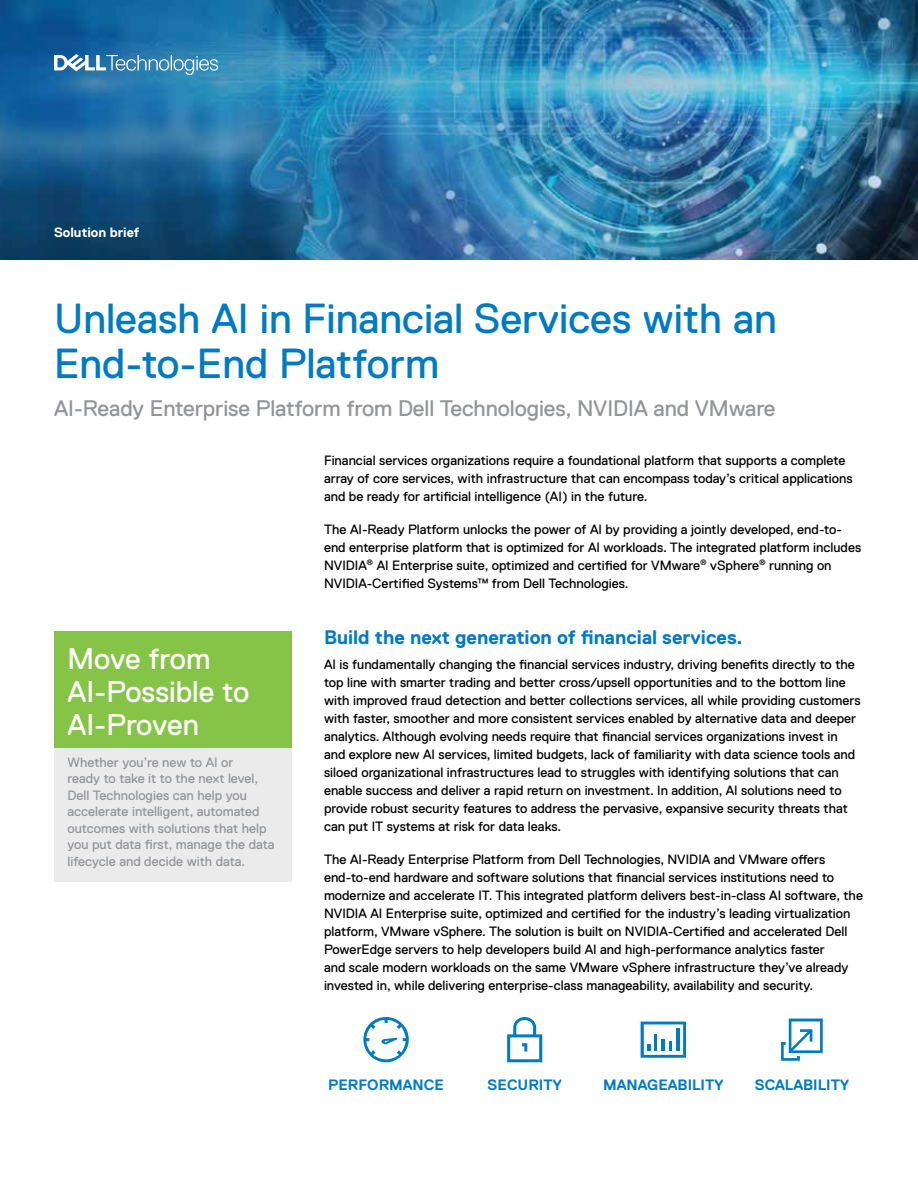
<style>
.page{position:relative;width:918px;height:1188px;background:#fff}
.page>*{position:absolute;margin:0;border:0;box-sizing:border-box;transform-origin:0 0}
.t1{font:42px/45px "Dell Replica";color:#007bc3}
.t2{font:30px/33px "Dell Replica";color:#fff}
.t3{font:22.5px "Dell Replica";letter-spacing:-.005em;color:#939598}
.t4{font:700 19.5px "Dell Replica";color:#007bc3}
.t5{font:700 15px "Dell Replica";color:#007bc3}
.t6{font:13.5px/18px "Dell Replica";color:#000}
.t7{font:13.5px/16.5px "Dell Replica";color:#939598}
.t8{font:700 13.5px "Dell Replica";color:#fff}
</style>
<div class="page">
<img style="left:0;top:0;width:918px;height:259px">
<svg style="left:54px;top:54px;width:164px;height:21px;background:#5c9ac2"></svg>
<svg style="left:363px;top:1017px;width:46px;height:45px"></svg>
<svg style="left:507px;top:1017px;width:35px;height:45px"></svg>
<svg style="left:641px;top:1022px;width:45px;height:36px"></svg>
<svg style="left:781px;top:1019px;width:42px;height:42px"></svg>
<div style="left:54px;top:632px;width:238px;height:116px;background:#85c446"></div>
<div style="left:54px;top:748px;width:238px;height:133px;background:#ebebec"></div>
<p class="t8" style="left:54px;top:225px;width:87px">Solution brief</p>
<h1 class="t1" style="left:54px;top:296px;width:724px">Unleash AI in Financial Services with an<br>End-to-End Platform</h1>
<h3 class="t3" style="left:54px;top:396px;width:723px">AI-Ready Enterprise Platform from Dell Technologies, NVIDIA and VMware</h3>
<h2 class="t2" style="left:68px;top:642px;width:183px">Move from<br>AI-Possible to<br>AI-Proven</h2>
<p class="t7" style="left:68px;top:754px;width:208px">Whether you’re new to AI or<br>ready to take it to the next level,<br>Dell Technologies can help you accelerate intelligent, automated outcomes with solutions that help you put data first, manage the data lifecycle and decide with data.</p>
<p class="t6" style="left:324px;top:451px;width:530px">Financial services organizations require a foundational platform that supports a complete array of core services, with infrastructure that can encompass today’s critical applications and be ready for artificial intelligence (AI) in the future.</p>
<p class="t6" style="left:324px;top:520px;width:539px">The AI-Ready Platform unlocks the power of AI by providing a jointly developed, end-to&shy;end enterprise platform that is optimized for AI workloads. The integrated platform includes NVIDIA<sup>®</sup> AI Enterprise suite, optimized and certified for VMware<sup>®</sup> vSphere<sup>®</sup> running on NVIDIA-Certified Systems™ from Dell Technologies.</p>
<h3 class="t4" style="left:324px;top:626px;width:420px">Build the next generation of financial services.</h3>
<p class="t6" style="left:324px;top:655px;width:538px">AI is fundamentally changing the financial services industry, driving benefits directly to the top line with smarter trading and better cross/upsell opportunities and to the bottom line with improved fraud detection and better collections services, all while providing customers with faster, smoother and more consistent services enabled by alternative data and deeper analytics. Although evolving needs require that financial services organizations invest in and explore new AI services, limited budgets, lack of familiarity with data science tools and siloed organizational infrastructures lead to struggles with identifying solutions that can enable success and deliver a rapid return on investment. In addition, AI solutions need to provide robust security features to address the pervasive, expansive security threats that can put IT systems at risk for data leaks.</p>
<p class="t6" style="left:324px;top:850px;width:541px">The AI-Ready Enterprise Platform from Dell Technologies, NVIDIA and VMware offers end-to-end hardware and software solutions that financial services institutions need to modernize and accelerate IT. This integrated platform delivers best-in-class AI software, the NVIDIA AI Enterprise suite, optimized and certified for the industry’s leading virtualization platform, VMware vSphere. The solution is built on NVIDIA-Certified and accelerated Dell PowerEdge servers to help developers build AI and high-performance analytics faster<br>and scale modern workloads on the same VMware vSphere infrastructure they’ve already invested in, while delivering enterprise-class manageability, availability and security.</p>
<p class="t5" style="left:328px;top:1077px;width:117px">PERFORMANCE</p>
<p class="t5" style="left:488px;top:1077px;width:76px">SECURITY</p>
<p class="t5" style="left:603px;top:1077px;width:122px">MANAGEABILITY</p>
<p class="t5" style="left:755px;top:1077px;width:96px">SCALABILITY</p>
</div>
